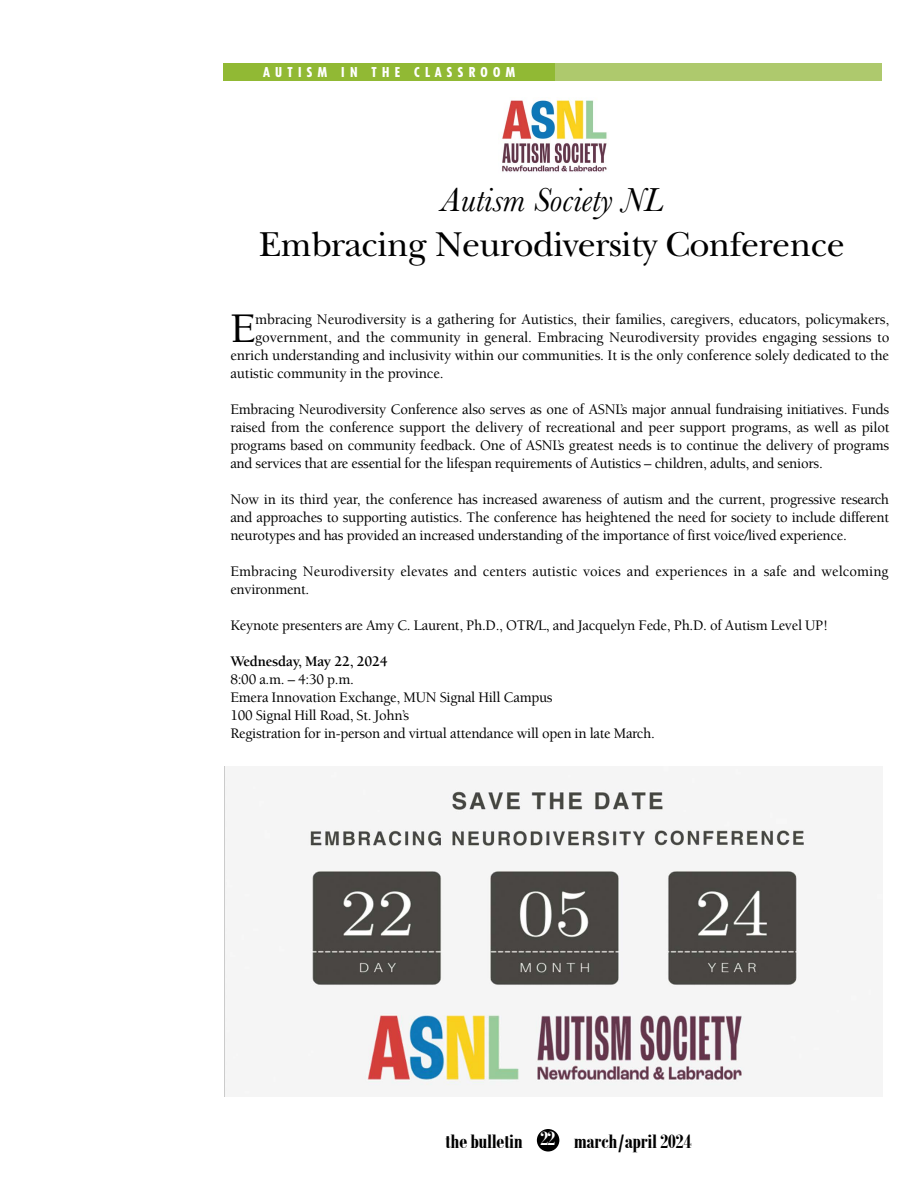
<style>
.page{position:relative;width:918px;height:1188px;background:#fff}
.page>*{position:absolute;margin:0;border:0;box-sizing:border-box;transform-origin:0 0}
.t1{font:500 43.35px "Berkeley Std";color:#000}
.t2{font:36px "New Baskerville Std";letter-spacing:-.015em;color:#000}
.t3{font:italic 34.5px "Baskerville";color:#000}
.t4{font:700 21px "Bodoni MT Condensed";letter-spacing:-.015em;color:#000}
.t5{font:500 15px/18px "Berkeley Std";letter-spacing:-.015em;color:#000;text-align:justify}
.t6{font:500 15px/18px "Berkeley Std";letter-spacing:.005em;color:#000}
.t7{font:700 15px "Berkeley Std";letter-spacing:-.02em;color:#000}
.t8{font:800 condensed 13.5px "Tempo Std";letter-spacing:.4em;color:#fff}
.s1{color:#fff}
</style>
<div class="page">
<div style="left:537px;top:1129px;width:22px;height:23px;background:#000;border-radius:50%"></div>
<div style="left:554px;top:63px;width:328px;height:18px;background:#aec96d"></div>
<div style="left:224px;top:63px;width:331px;height:18px;background:#91b934"></div>
<img style="left:224px;top:767px;width:581px;height:329px">
<img style="left:502px;top:100px;width:105px;height:72px">
<p class="t8" style="left:263px;top:64px;width:253px">AUTISM IN THE CLASSROOM</p>
<h3 class="t3" style="left:441px;top:177px;width:223px">Autism Society NL</h3>
<h2 class="t2" style="left:259px;top:223px;width:587px">Embracing Neurodiversity Conference</h2>
<h1 class="t1" style="left:230px;top:305px;width:27px">E</h1>
<p class="t5" style="left:255px;top:310px;width:635px">mbracing Neurodiversity is a gathering for Autistics, their families, caregivers, educators, policymakers,</p>
<p class="t5" style="left:255px;top:328px;width:636px">government, and the community in general. Embracing Neurodiversity provides engaging sessions to</p>
<p class="t5" style="left:230px;top:346px;width:660px">enrich understanding and inclusivity within our communities. It is the only conference solely dedicated to the</p>
<p class="t5" style="left:230px;top:364px;width:215px">autistic community in the province.</p>
<p class="t5" style="left:230px;top:400px;width:661px">Embracing Neurodiversity Conference also serves as one of ASNL’s major annual fundraising initiatives. Funds raised from the conference support the delivery of recreational and peer support programs, as well as pilot programs based on community feedback. One of ASNL’s greatest needs is to continue the delivery of programs and services that are essential for the lifespan requirements of Autistics – children, adults, and seniors.</p>
<p class="t5" style="left:230px;top:490px;width:660px">Now in its third year, the conference has increased awareness of autism and the current, progressive research and approaches to supporting autistics. The conference has heightened the need for society to include different neurotypes and has provided an increased understanding of the importance of first voice/lived experience.</p>
<p class="t6" style="left:230px;top:562px;width:660px">Embracing Neurodiversity elevates and centers autistic voices and experiences in a safe and welcoming environment.</p>
<p class="t5" style="left:230px;top:616px;width:599px">Keynote presenters are Amy C. Laurent, Ph.D., OTR/L, and Jacquelyn Fede, Ph.D. of Autism Level UP!</p>
<p class="t7" style="left:230px;top:653px;width:159px">Wednesday, May 22, 2024</p>
<p class="t5" style="left:230px;top:670px;width:426px;text-align:left">8:00 a.m. – 4:30 p.m.<br>Emera Innovation Exchange, MUN Signal Hill Campus<br>100 Signal Hill Road, St. John’s<br>Registration for in-person and virtual attendance will open in late March.</p>
<h3 class="t4" style="left:445px;top:1128px;width:248px">the bulletin <span class="s1">22</span> march/april 2024</h3>
</div>
